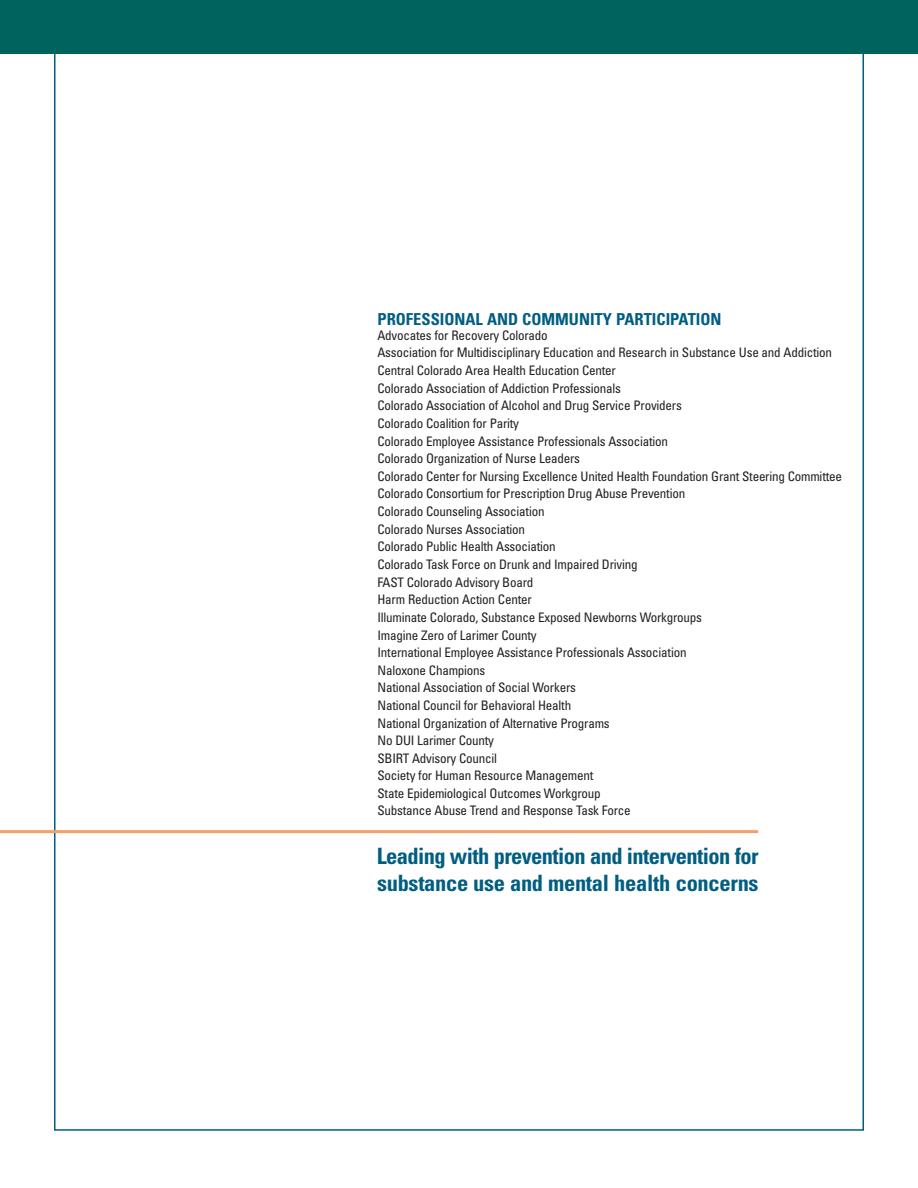
<style>
.page{position:relative;width:918px;height:1188px;background:#fff}
.page>*{position:absolute;margin:0;border:0;box-sizing:border-box;transform-origin:0 0}
.t1{font:700 condensed 22.5px "Univers";letter-spacing:-.025em;color:#005e82}
.t2{font:700 condensed 16.5px "Univers";color:#005e82}
.t3{font:condensed 13.2px "Univers";letter-spacing:-.02em;color:#231f20}
</style>
<div class="page">
<div style="left:0;top:0;width:918px;height:54px;background:#00645e"></div>
<hr style="left:0;top:830px;width:758px;height:3px;background:#f89f69">
<p class="t2" style="left:378px;top:313px;width:346px">PROFESSIONAL AND COMMUNITY PARTICIPATION</p>
<p class="t3" style="left:378px;top:330px;width:172px">Advocates for Recovery Colorado</p>
<p class="t3" style="left:378px;top:348px;width:456px">Association for Multidisciplinary Education and Research in Substance Use and Addiction</p>
<p class="t3" style="left:378px;top:365px;width:240px">Central Colorado Area Health Education Center</p>
<p class="t3" style="left:378px;top:383px;width:245px">Colorado Association of Addiction Professionals</p>
<p class="t3" style="left:378px;top:401px;width:306px">Colorado Association of Alcohol and Drug Service Providers</p>
<p class="t3" style="left:378px;top:418px;width:143px">Colorado Coalition for Parity</p>
<p class="t3" style="left:378px;top:436px;width:292px">Colorado Employee Assistance Professionals Association</p>
<p class="t3" style="left:378px;top:454px;width:204px">Colorado Organization of Nurse Leaders</p>
<p class="t3" style="left:378px;top:471px;width:466px">Colorado Center for Nursing Excellence United Health Foundation Grant Steering Committee</p>
<p class="t3" style="left:378px;top:489px;width:309px">Colorado Consortium for Prescription Drug Abuse Prevention</p>
<p class="t3" style="left:378px;top:507px;width:169px">Colorado Counseling Association</p>
<p class="t3" style="left:378px;top:524px;width:149px">Colorado Nurses Association</p>
<p class="t3" style="left:378px;top:542px;width:180px">Colorado Public Health Association</p>
<p class="t3" style="left:378px;top:559px;width:262px">Colorado Task Force on Drunk and Impaired Driving</p>
<p class="t3" style="left:378px;top:577px;width:157px">FAST Colorado Advisory Board</p>
<p class="t3" style="left:378px;top:595px;width:156px">Harm Reduction Action Center</p>
<p class="t3" style="left:378px;top:612px;width:326px">Illuminate Colorado, Substance Exposed Newborns Workgroups</p>
<p class="t3" style="left:378px;top:630px;width:161px">Imagine Zero of Larimer County</p>
<p class="t3" style="left:378px;top:648px;width:311px">International Employee Assistance Professionals Association</p>
<p class="t3" style="left:378px;top:665px;width:109px">Naloxone Champions</p>
<p class="t3" style="left:378px;top:683px;width:200px">National Association of Social Workers</p>
<p class="t3" style="left:378px;top:701px;width:195px">National Council for Behavioral Health</p>
<p class="t3" style="left:378px;top:718px;width:234px">National Organization of Alternative Programs</p>
<p class="t3" style="left:378px;top:736px;width:118px">No DUI Larimer County</p>
<p class="t3" style="left:378px;top:753px;width:121px">SBIRT Advisory Council</p>
<p class="t3" style="left:378px;top:771px;width:217px">Society for Human Resource Management</p>
<p class="t3" style="left:378px;top:788px;width:225px">State Epidemiological Outcomes Workgroup</p>
<p class="t3" style="left:378px;top:806px;width:255px">Substance Abuse Trend and Response Task Force</p>
<p class="t1" style="left:377px;top:848px;width:383px">Leading with prevention and intervention for</p>
<p class="t1" style="left:377px;top:875px;width:383px">substance use and mental health concerns</p>
</div>
